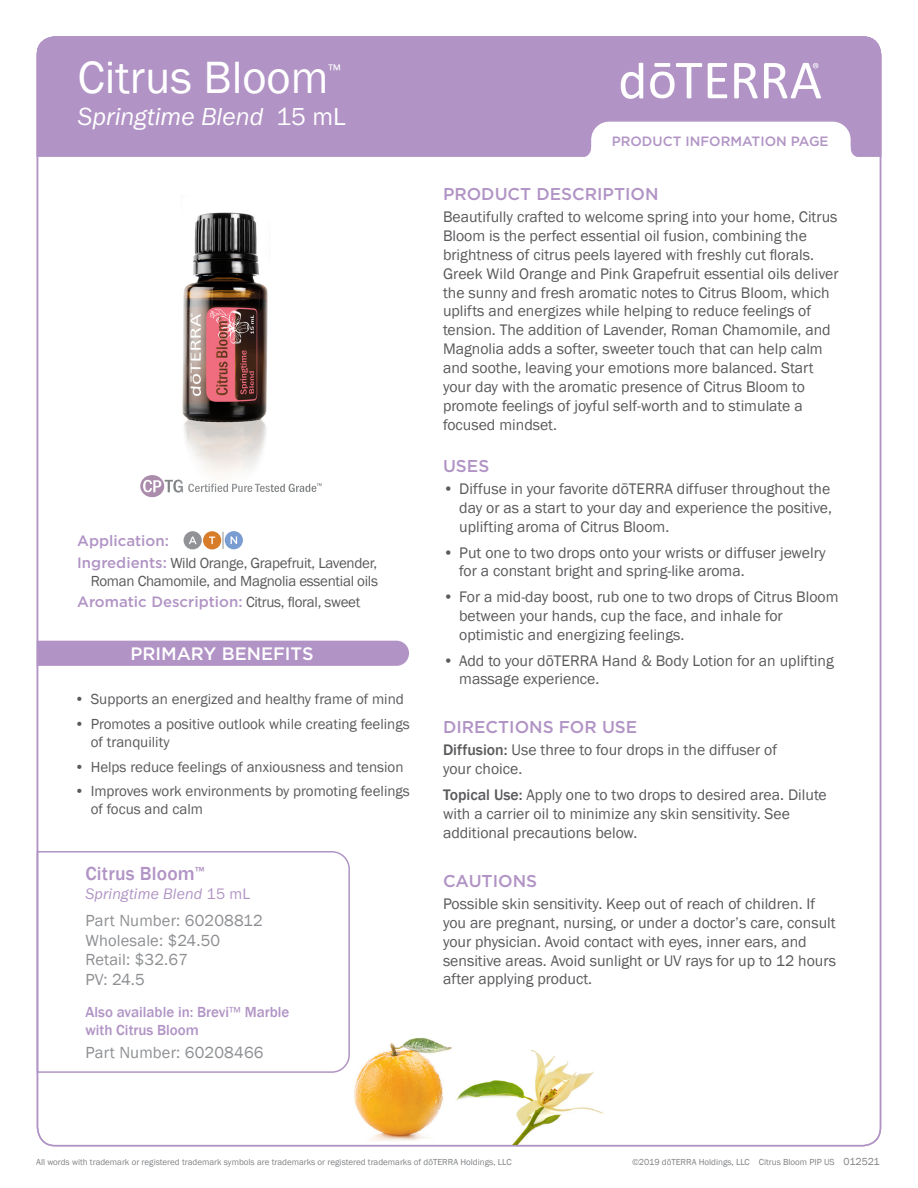
<style>
.page{position:relative;width:918px;height:1188px;background:#fff}
.page>*{position:absolute;margin:0;border:0;box-sizing:border-box;transform-origin:0 0}
.Main_H1{font:46.5px "Franklin Gothic";color:#fff}
.Main_H2{font:25.5px "Franklin Gothic URW Boo Ita";color:#fff}
.Tag_H1{font:500 19.5px "Franklin Gothic";letter-spacing:.01em;color:#b194c5}
.t1{font:500 18px "Gotham";color:#fff}
.Purple_Headers{font:500 17.1px "Gotham";color:#b194c5}
.Tag_H2{font:16.5px/19.8px "Franklin Gothic";letter-spacing:.01em;color:#8d8f92}
.Tag_details{font:16.5px "Franklin Gothic";letter-spacing:.01em;color:#8d8f92}
.Body{font:15.75px/18.9px "Franklin Gothic";color:#5a5a5d}
.Directions_Bold_Attr{font:15.75px/18.9px "Franklin Gothic";color:#5a5a5d}
.Tag_H2-2{font:15.75px "Franklin Gothic URW Boo Ita";letter-spacing:.01em;color:#b194c5}
.Main_H1-2{font:15.75px "Franklin Gothic";color:#fff}
.Oil_Attribute_Panel{font:15px/18px "Franklin Gothic";color:#5a5a5d}
.Oil_Attribute_Panel-2{font:15px/18px "Franklin Gothic";letter-spacing:-.02em;color:#5a5a5d;text-align:right}
.Oil_Attribute_Panel-3{font:500 15px "Gotham";color:#b194c5}
.Oil_Attribute_Panel-4{font:500 15px/18px "Franklin Gothic";color:#b194c5}
.Purple_Headers-2{font:500 13.5px "Gotham";color:#b194c5}
.t2{font:9px "Franklin Gothic";color:#808285}
.s1{font-family:"Franklin Gothic"}
.s2{font-family:"Franklin Gothic URW Boo"}
.s3{font-family:"Gotham";font-weight:500;color:#b194c5}
.s4{font-family:"Franklin Gothic";font-weight:400;color:#5a5a5d}
.s5{font-weight:400}
.s6{font-weight:500}
.s7{font-size:10.5px}
</style>
<div class="page">
<svg style="left:140px;top:475px;width:182px;height:22px"></svg>
<img style="left:354px;top:1037px;width:98px;height:104px">
<img style="left:456px;top:1050px;width:148px;height:93px">
<svg style="left:36px;top:850px;width:314px;height:224px"></svg>
<img style="left:181px;top:212px;width:90px;height:281px">
<div style="left:37px;top:36px;width:844px;height:121px;background:#b194c5"></div>
<svg style="left:734px;top:63px;width:24px;height:35px"></svg>
<svg style="left:708px;top:63px;width:19px;height:35px"></svg>
<svg style="left:650px;top:63px;width:52px;height:35px"></svg>
<svg style="left:621px;top:63px;width:22px;height:36px"></svg>
<svg style="left:764px;top:63px;width:57px;height:35px"></svg>
<svg style="left:581px;top:122px;width:280px;height:35px"></svg>
<div style="left:225px;top:531px;width:18px;height:18px;background:#799cd1;border-radius:50%"></div>
<svg style="left:231px;top:536px;width:6px;height:8px"></svg>
<svg style="left:223px;top:532px;width:1px;height:17px"></svg>
<div style="left:184px;top:531px;width:18px;height:18px;background:#919295;border-radius:50%"></div>
<svg style="left:189px;top:537px;width:8px;height:7px"></svg>
<div style="left:203px;top:531px;width:18px;height:18px;background:#d77c29;border-radius:50%"></div>
<svg style="left:209px;top:537px;width:6px;height:7px"></svg>
<div style="left:37px;top:641px;width:372px;height:25px;background:#b194c5"></div>
<h1 class="Main_H1" style="left:85px;top:47px;width:272px">Harvest Spice</h1>
<h2 class="Main_H2" style="left:88px;top:101px;width:256px">Gathering blend <span class="s1">15 mL</span></h2>
<p class="Main_H1" style="left:78px;top:49px;width:252px">Citrus Bloom</p>
<p class="Main_H1-2" style="left:329px;top:60px;width:14px">™</p>
<p class="Main_H2" style="left:78px;top:100px;width:269px">Springtime Blend <span class="s2">15 mL</span></p>
<p class="Oil_Attribute_Panel-3" style="left:77px;top:531px;width:93px">Application:</p>
<p class="Oil_Attribute_Panel-2" style="left:77px;top:554px;width:302px"><span class="s3">Ingredients:</span> Wild Orange, Grapefruit, Lavender,<br>Roman Chamomile, and Magnolia essential oils</p>
<p class="Oil_Attribute_Panel-3" style="left:77px;top:592px;width:285px">Aromatic Description: <span class="s4">Citrus, floral, sweet</span></p>
<p class="t1" style="left:130px;top:642px;width:185px">PRIMARY BENEFITS</p>
<p class="Oil_Attribute_Panel" style="left:75px;top:690px;width:331px">• Supports an energized and healthy frame of mind</p>
<p class="Oil_Attribute_Panel" style="left:91px;top:715px;width:321px;text-indent:-16px">• Promotes a positive outlook while creating feelings of tranquility</p>
<p class="Oil_Attribute_Panel" style="left:75px;top:758px;width:331px">• Helps reduce feelings of anxiousness and tension</p>
<p class="Oil_Attribute_Panel" style="left:91px;top:783px;width:321px;text-indent:-16px">• Improves work environments by promoting feelings of focus and calm</p>
<p class="Tag_H1" style="left:85px;top:861px;width:120px">Citrus Bloom<sup>™</sup></p>
<p class="Tag_H2-2" style="left:85px;top:884px;width:166px">Springtime Blend <span class="s2">15 mL</span></p>
<p class="Tag_H2" style="left:85px;top:911px;width:179px">Part Number: 60208812<br>Wholesale: $24.50<br>Retail: $32.67<br>PV: 24.5</p>
<p class="Oil_Attribute_Panel-4" style="left:85px;top:1003px;width:205px">Also available in: Brevi<span class="s5">™</span> Marble with Citrus Bloom</p>
<p class="Tag_details" style="left:85px;top:1042px;width:180px">Part Number: 60208466</p>
<p class="Purple_Headers-2" style="left:612px;top:132px;width:218px">PRODUCT INFORMATION PAGE</p>
<p class="Purple_Headers" style="left:443px;top:182px;width:217px">PRODUCT DESCRIPTION</p>
<p class="Body" style="left:443px;top:208px;width:397px">Beautifully crafted to welcome spring into your home, Citrus Bloom is the perfect essential oil fusion, combining the brightness of citrus peels layered with freshly cut florals.<br>Greek Wild Orange and Pink Grapefruit essential oils deliver the sunny and fresh aromatic notes to Citrus Bloom, which uplifts and energizes while helping to reduce feelings of tension. The addition of Lavender, Roman Chamomile, and Magnolia adds a softer, sweeter touch that can help calm and soothe, leaving your emotions more balanced. Start your day with the aromatic presence of Citrus Bloom to promote feelings of joyful self-worth and to stimulate a focused mindset.</p>
<p class="Purple_Headers" style="left:443px;top:455px;width:48px">USES</p>
<p class="Body" style="left:459px;top:480px;width:374px;text-align:justify;text-indent:-16px">• Diffuse in your favorite dōTERRA diffuser throughout the day or as a start to your day and experience the positive, uplifting aroma of Citrus Bloom.</p>
<p class="Body" style="left:459px;top:543px;width:368px;text-indent:-16px">• Put one to two drops onto your wrists or diffuser jewelry for a constant bright and spring-like aroma.</p>
<p class="Body" style="left:459px;top:588px;width:381px;text-indent:-16px">• For a mid-day boost, rub one to two drops of Citrus Bloom between your hands, cup the face, and inhale for optimistic and energizing feelings.</p>
<p class="Body" style="left:459px;top:651px;width:376px;text-indent:-16px">• Add to your dōTERRA Hand &amp; Body Lotion for an uplifting massage experience.</p>
<p class="Purple_Headers" style="left:443px;top:716px;width:196px">DIRECTIONS FOR USE</p>
<p class="Directions_Bold_Attr" style="left:443px;top:741px;width:336px"><span class="s6">Diffusion:</span> Use three to four drops in the diffuser of your choice.</p>
<p class="Directions_Bold_Attr" style="left:443px;top:786px;width:385px"><span class="s6">Topical Use:</span> Apply one to two drops to desired area. Dilute with a carrier oil to minimize any skin sensitivity. See additional precautions below.</p>
<p class="Purple_Headers" style="left:443px;top:869px;width:96px">CAUTIONS</p>
<p class="Body" style="left:443px;top:895px;width:395px">Possible skin sensitivity. Keep out of reach of children. If you are pregnant, nursing, or under a doctor’s care, consult your physician. Avoid contact with eyes, inner ears, and sensitive areas. Avoid sunlight or UV rays for up to 12 hours after applying product.</p>
<p class="t2" style="left:36px;top:1156px;width:477px">All words with trademark or registered trademark symbols are trademarks or registered trademarks of dōTERRA Holdings, LLC</p>
<p class="t2" style="left:632px;top:1156px;width:249px">©2019 dōTERRA Holdings, LLC Citrus Bloom PIP US <span class="s7">012521</span></p>
</div>
